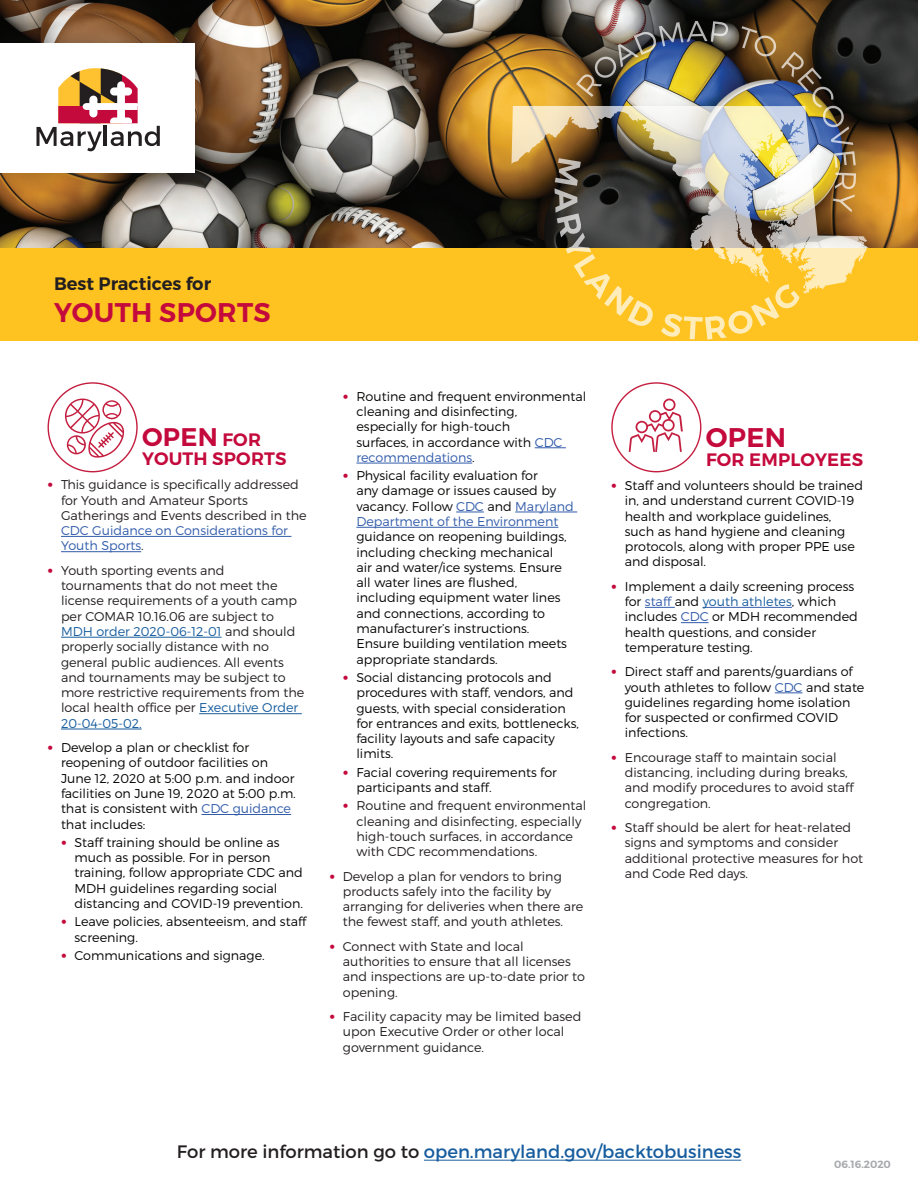
<style>
.page{position:relative;width:918px;height:1188px;background:#fff}
.page>*{position:absolute;margin:0;border:0;box-sizing:border-box;transform-origin:0 0}
.t1{font:600 27px "Montserrat";letter-spacing:.01em;color:#c40a3c}
.t2{font:600 25.5px "Montserrat";color:#c40a3c}
.t3{font:18px "Montserrat";color:#175d9e}
.t4{font:600 18px "Montserrat";letter-spacing:.01em;color:#c40a3c}
.t5{font:600 18px "Montserrat";color:#231f20}
.t6{font:300 12.75px/15.3px "Montserrat";color:#040503}
.t7{font:300 12.75px/15.3px "Montserrat";color:#231f20}
.t8{font:300 12.75px/15.3px "Montserrat";color:#325caa}
.t9{font:600 10.5px "Montserrat";color:#a8a9ad}
.s1{font-size:18px}
.s2{font-family:"Aspira";font-weight:700;color:#c40a3c}
.s3{color:#231f20}
.s4{color:#175d9e}
.s5{color:#325caa}
</style>
<div class="page">
<img style="left:0;top:0;width:918px;height:248px">
<div style="left:0;top:248px;width:918px;height:93px;background:#fec221"></div>
<img style="left:512px;top:106px;width:355px;height:188px">
<img style="left:576px;top:21px;width:153px;height:76px">
<img style="left:742px;top:26px;width:111px;height:119px">
<svg style="left:833px;top:151px;width:23px;height:61px"></svg>
<svg style="left:554px;top:158px;width:100px;height:168px"></svg>
<svg style="left:661px;top:284px;width:139px;height:56px"></svg>
<hr style="left:424px;top:1160px;width:317px;height:1px;background:#175d9e">
<hr style="left:61px;top:536px;width:230px;height:1px;background:#325caa">
<hr style="left:61px;top:551px;width:80px;height:1px;background:#325caa">
<hr style="left:61px;top:637px;width:161px;height:1px;background:#175d9e">
<hr style="left:199px;top:713px;width:103px;height:1px;background:#175d9e">
<hr style="left:61px;top:729px;width:81px;height:1px;background:#175d9e">
<hr style="left:201px;top:814px;width:90px;height:1px;background:#325caa">
<svg style="left:65px;top:397px;width:60px;height:61px"></svg>
<hr style="left:535px;top:447px;width:31px;height:1px;background:#325caa">
<hr style="left:356px;top:463px;width:116px;height:1px;background:#325caa">
<svg style="left:456px;top:512px;width:28px;height:1px"></svg>
<hr style="left:515px;top:512px;width:62px;height:1px;background:#325caa">
<hr style="left:356px;top:527px;width:202px;height:1px;background:#325caa">
<hr style="left:645px;top:607px;width:30px;height:1px;background:#325caa">
<hr style="left:703px;top:607px;width:89px;height:1px;background:#325caa">
<svg style="left:681px;top:622px;width:28px;height:1px"></svg>
<svg style="left:775px;top:693px;width:28px;height:1px"></svg>
<svg style="left:629px;top:399px;width:54px;height:53px"></svg>
<div style="left:0;top:21px;width:217px;height:174px;background:#231f20;opacity:.4"></div>
<div style="left:0;top:43px;width:194px;height:130px;background:#fff"></div>
<svg style="left:37px;top:68px;width:123px;height:83px"></svg>
<h3 class="t5" style="left:54px;top:272px;width:159px">Best Practices for</h3>
<h1 class="t1" style="left:54px;top:296px;width:218px">YOUTH SPORTS</h1>
<h2 class="t2" style="left:142px;top:421px;width:120px">OPEN <span class="s1">FOR</span></h2>
<h3 class="t4" style="left:142px;top:447px;width:146px">YOUTH SPORTS</h3>
<p class="t7" style="left:61px;top:477px;width:247px;text-indent:-14px"><span class="s2">•</span> This guidance is specifically addressed for Youth and Amateur Sports<br>Gatherings and Events described in the</p>
<p class="t8" style="left:61px;top:523px;width:228px">CDC Guidance on Considerations for<br>Youth Sports<span class="s3">.</span></p>
<p class="t7" style="left:61px;top:562px;width:245px;text-indent:-14px"><span class="s2">•</span> Youth sporting events and tournaments that do not meet the license requirements of a youth camp per COMAR 10.16.06 are subject to <span class="s4">MDH order 2020-06-12-01</span> and should properly socially distance with no general public audiences. All events and tournaments may be subject to more restrictive requirements from the local health office per <span class="s4">Executive Order 20-04-05-02.</span></p>
<p class="t6" style="left:61px;top:740px;width:236px;text-indent:-14px"><span class="s2">•</span> Develop a plan or checklist for reopening of outdoor facilities on<br>June 12, 2020 at 5:00 p.m. and indoor facilities on June 19, 2020 at 5:00 p.m. that is consistent with <span class="s5">CDC guidance </span>that includes:</p>
<p class="t6" style="left:75px;top:834px;width:230px;text-indent:-14px"><span class="s2">•</span> Staff training should be online as much as possible. For in person training, follow appropriate CDC and MDH guidelines regarding social distancing and COVID-19 prevention.</p>
<p class="t6" style="left:75px;top:914px;width:233px;text-indent:-14px"><span class="s2">•</span> Leave policies, absenteeism, and staff screening.</p>
<p class="t6" style="left:61px;top:948px;width:205px"><span class="s2">•</span> Communications and signage.</p>
<p class="t6" style="left:356px;top:388px;width:231px;text-indent:-14px"><span class="s2">•</span> Routine and frequent environmental cleaning and disinfecting,<br>especially for high-touch<br>surfaces, in accordance with <span class="s5">CDC recommendations</span>.</p>
<p class="t6" style="left:356px;top:468px;width:219px;text-indent:-14px"><span class="s2">•</span> Physical facility evaluation for<br>any damage or issues caused by vacancy. Follow <span class="s5">CDC</span> and <span class="s5">Maryland<br>Department of the Environment</span></p>
<p class="t6" style="left:356px;top:529px;width:212px">guidance on reopening buildings, including checking mechanical air and water/ice systems. Ensure all water lines are flushed, including equipment water lines and connections, according to manufacturer’s instructions.<br>Ensure building ventilation meets appropriate standards.</p>
<p class="t6" style="left:356px;top:670px;width:224px;text-indent:-14px"><span class="s2">•</span> Social distancing protocols and procedures with staff, vendors, and guests, with special consideration for entrances and exits, bottlenecks, facility layouts and safe capacity limits.</p>
<p class="t6" style="left:356px;top:764px;width:202px;text-indent:-14px"><span class="s2">•</span> Facial covering requirements for participants and staff.</p>
<p class="t7" style="left:356px;top:798px;width:231px;text-indent:-14px"><span class="s2">•</span> Routine and frequent environmental cleaning and disinfecting, especially high-touch surfaces, in accordance with CDC recommendations.</p>
<p class="t7" style="left:343px;top:868px;width:242px;text-indent:-14px"><span class="s2">•</span> Develop a plan for vendors to bring products safely into the facility by arranging for deliveries when there are the fewest staff, and youth athletes.</p>
<p class="t7" style="left:343px;top:938px;width:244px;text-indent:-14px"><span class="s2">•</span> Connect with State and local authorities to ensure that all licenses and inspections are up-to-date prior to opening.</p>
<p class="t7" style="left:343px;top:1009px;width:240px;text-indent:-14px"><span class="s2">•</span> Facility capacity may be limited based upon Executive Order or other local government guidance.</p>
<h1 class="t1" style="left:706px;top:421px;width:82px">OPEN</h1>
<h3 class="t4" style="left:706px;top:448px;width:159px">FOR EMPLOYEES</h3>
<p class="t6" style="left:625px;top:478px;width:240px;text-indent:-14px"><span class="s2">•</span> Staff and volunteers should be trained in, and understand current COVID-19 health and workplace guidelines, such as hand hygiene and cleaning protocols, along with proper PPE use and disposal.</p>
<p class="t6" style="left:625px;top:578px;width:235px;text-indent:-14px"><span class="s2">•</span> Implement a daily screening process for <span class="s5">staff</span> and <span class="s4">youth athletes</span>, which includes <span class="s5">CDC</span> or MDH recommended health questions, and consider temperature testing.</p>
<p class="t6" style="left:625px;top:664px;width:241px;text-indent:-14px"><span class="s2">•</span> Direct staff and parents/guardians of youth athletes to follow <span class="s5">CDC</span> and state guidelines regarding home isolation for suspected or confirmed COVID infections.</p>
<p class="t7" style="left:625px;top:749px;width:230px;text-indent:-14px"><span class="s2">•</span> Encourage staff to maintain social distancing, including during breaks, and modify procedures to avoid staff congregation.</p>
<p class="t7" style="left:625px;top:820px;width:240px;text-indent:-14px"><span class="s2">•</span> Staff should be alert for heat-related signs and symptoms and consider additional protective measures for hot and Code Red days.</p>
<h3 class="t3" style="left:177px;top:1141px;width:566px"><span class="s3">For more information go to</span> open.maryland.gov/backtobusiness</h3>
<p class="t9" style="left:834px;top:1158px;width:58px">06.16.2020</p>
</div>
